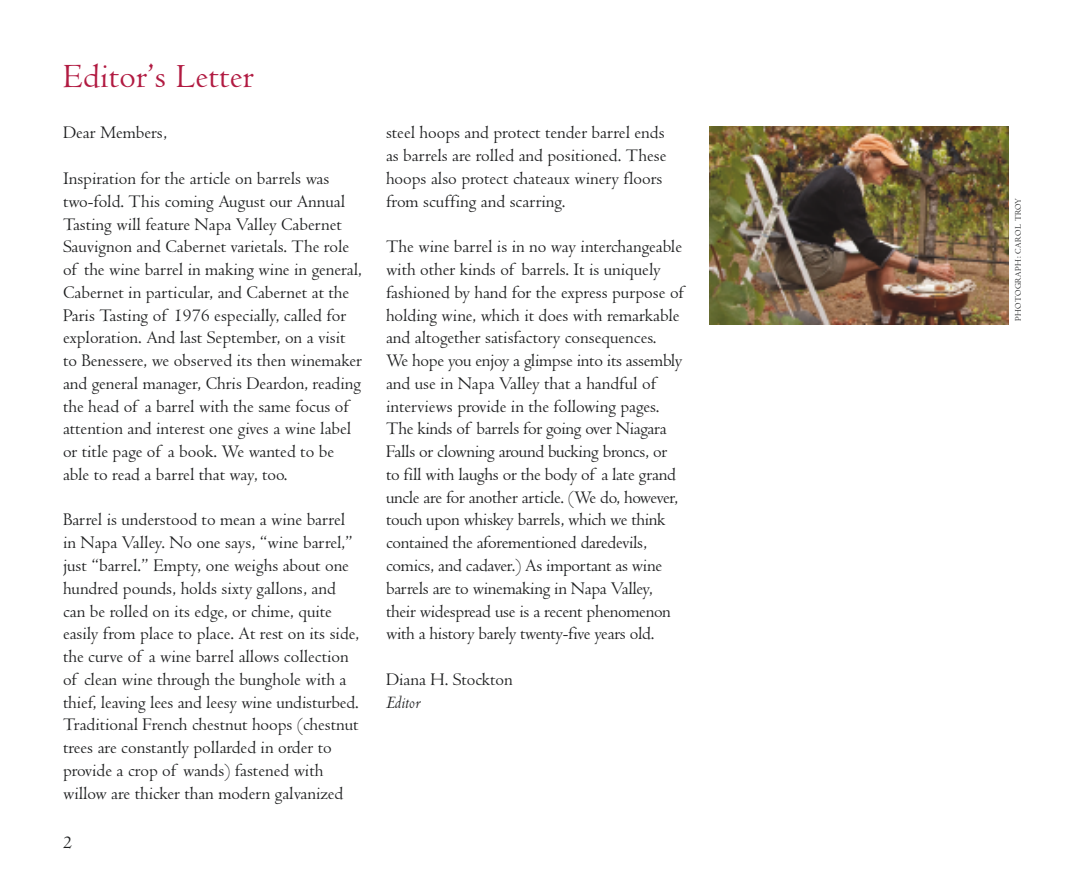
<style>
.page{position:relative;width:1071px;height:882px;background:#fff}
.page>*{position:absolute;margin:0;border:0;box-sizing:border-box;transform-origin:0 0}
.t1{font:35px "Centaur MT2";letter-spacing:.01em;color:#b11a41}
.t2{font:18.38px/22.8px "Centaur MT2";color:#1d1e1f}
.t3{font:18.38px "Centaur MT Italic 2";color:#1d1e1f}
.t4{font:8.75px "Centaur MT2";letter-spacing:.05em;color:#1d1e1f}
</style>
<div class="page">
<img style="left:709px;top:126px;width:299px;height:198px">
<h1 class="t1" style="left:63px;top:57px;width:192px">Editor’s Letter</h1>
<p class="t2" style="left:63px;top:122px;width:105px">Dear Members,</p>
<p class="t2" style="left:63px;top:167px;width:300px">Inspiration for the article on barrels was two-fold. This coming August our Annual Tasting will feature Napa Valley Cabernet Sauvignon and Cabernet varietals. The role of the wine barrel in making wine in general, Cabernet in particular, and Cabernet at the Paris Tasting of 1976 especially, called for exploration. And last September, on a visit to Benessere, we observed its then winemaker and general manager, Chris Deardon, reading the head of a barrel with the same focus of attention and interest one gives a wine label or title page of a book. We wanted to be able to read a barrel that way, too.</p>
<p class="t2" style="left:63px;top:508px;width:298px">Barrel is understood to mean a wine barrel in Napa Valley. No one says, “wine barrel,” just “barrel.” Empty, one weighs about one hundred pounds, holds sixty gallons, and can be rolled on its edge, or chime, quite easily from place to place. At rest on its side, the curve of a wine barrel allows collection of clean wine through the bunghole with a thief, leaving lees and leesy wine undisturbed.<br>Traditional French chestnut hoops (chestnut trees are constantly pollarded in order to provide a crop of wands) fastened with willow are thicker than modern galvanized</p>
<p class="t2" style="left:63px;top:831px;width:11px">2</p>
<p class="t2" style="left:386px;top:122px;width:282px">steel hoops and protect tender barrel ends as barrels are rolled and positioned. These hoops also protect chateaux winery floors from scuffing and scarring.</p>
<p class="t2" style="left:386px;top:235px;width:299px">The wine barrel is in no way interchangeable with other kinds of barrels. It is uniquely fashioned by hand for the express purpose of holding wine, which it does with remarkable and altogether satisfactory consequences.<br>We hope you enjoy a glimpse into its assembly and use in Napa Valley that a handful of interviews provide in the following pages.<br>The kinds of barrels for going over Niagara Falls or clowning around bucking broncs, or to fill with laughs or the body of a late grand uncle are for another article. (We do, however, touch upon whiskey barrels, which we think contained the aforementioned daredevils, comics, and cadaver.) As important as wine barrels are to winemaking in Napa Valley, their widespread use is a recent phenomenon with a history barely twenty-five years old.</p>
<p class="t2" style="left:386px;top:668px;width:128px">Diana H. Stockton</p>
<p class="t3" style="left:386px;top:692px;width:36px">Editor</p>
<p class="t4" style="left:1013px;top:321px;width:125px;rotate:-90deg">PHOTOGRAPH: CAROL TROY</p>
</div>
